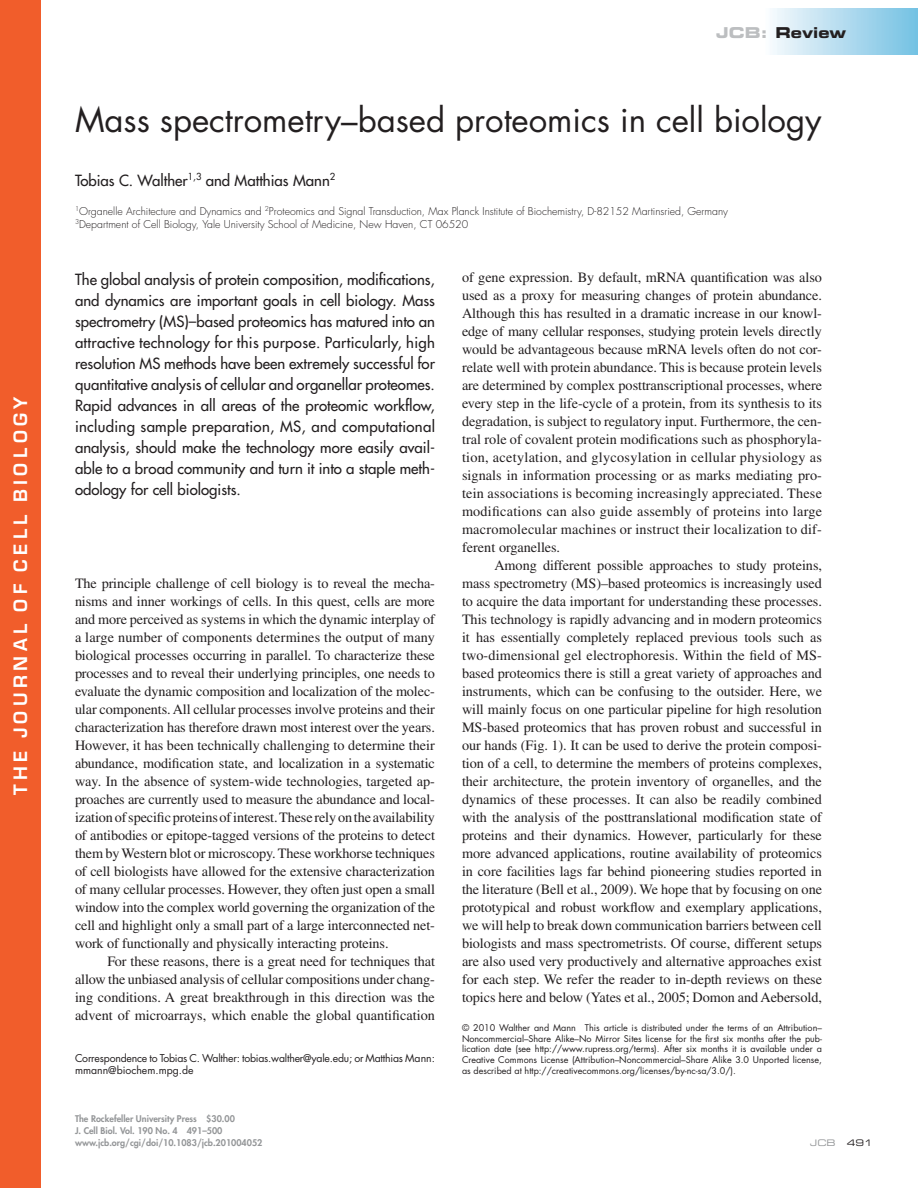
<style>
.page{position:relative;width:918px;height:1188px;background:#fff}
.page>*{position:absolute;margin:0;border:0;box-sizing:border-box;transform-origin:0 0}
.t1{font:33px "Futura Std";color:#231f20}
.t2{font:600 18px "Eurostile";letter-spacing:.25em;color:#fff}
.t3{font:500 15px/21px "Futura Std";color:#231f20;text-align:justify}
.t4{font:15px "Eurostile LT Std Bold Ex 2";color:#231f20}
.t5{font:14.25px/18px "Times LT Std";letter-spacing:-.005em;color:#231f20;text-align:justify}
.t6{font:300 10.5px/13.5px "Futura Std";color:#231f20}
.t7{font:10.5px/12.3px "Futura Std";letter-spacing:-.02em;color:#231f20}
.t8{font:9px/10.8px "Futura Std";color:#231f20;text-align:justify}
.t9{font:800 9px/12px "Futura Std";color:#949698}
.t10{font:9px "Eurostile LT Std Ex 2";color:#949698}
.t11{font:9px "Eurostile LT Std Ex 2";color:#231f20}
.s1{color:#bcbec0}
</style>
<div class="page">
<div style="left:763px;top:8px;width:155px;height:47px;background:linear-gradient(to right,#fbfcfe,#73c0e2)"></div>
<div style="left:0;top:0;width:40px;height:1188px;background:#f15d2b"></div>
<p class="t2" style="left:13px;top:795px;width:400px;rotate:-90deg">THE JOURNAL OF CELL BIOLOGY</p>
<p class="t4" style="left:716px;top:22px;width:132px"><span class="s1">JCB:</span> Review</p>
<h1 class="t1" style="left:75px;top:99px;width:748px">Mass spectrometry–based proteomics in cell biology</h1>
<p class="t3" style="left:75px;top:170px;width:262px">Tobias C. Walther<sup>1,3</sup> and Matthias Mann<sup>2</sup></p>
<p class="t6" style="left:75px;top:204px;width:655px"><sup>1</sup>Organelle Architecture and Dynamics and <sup>2</sup>Proteomics and Signal Transduction, Max Planck Institute of Biochemistry, D-82152 Martinsried, Germany<br><sup>3</sup>Department of Cell Biology, Yale University School of Medicine, New Haven, CT 06520</p>
<p class="t3" style="left:75px;top:269px;width:362px">The global analysis of protein composition, modifications, and dynamics are important goals in cell biology. Mass spectrometry (MS)–based proteomics has matured into an attractive technology for this purpose. Particularly, high resolution MS methods have been extremely successful for quantitative analysis of cellular and organellar proteomes.<br>Rapid advances in all areas of the proteomic workflow, including sample preparation, MS, and computational analysis, should make the technology more easily avail&shy;able to a broad community and turn it into a staple meth&shy;odology for cell biologists.</p>
<p class="t5" style="left:75px;top:574px;width:362px">The principle challenge of cell biology is to reveal the mecha&shy;nisms and inner workings of cells. In this quest, cells are more and more perceived as systems in which the dynamic interplay of a large number of components determines the output of many biological processes occurring in parallel. To characterize these processes and to reveal their underlying principles, one needs to evaluate the dynamic composition and localization of the molec&shy;ular components. All cellular processes involve proteins and their characterization has therefore drawn most interest over the years.<br>However, it has been technically challenging to determine their abundance, modification state, and localization in a systematic way. In the absence of system-wide technologies, targeted ap&shy;proaches are currently used to measure the abundance and local&shy;ization of specific proteins of interest. These rely on the availability of antibodies or epitope-tagged versions of the proteins to detect them by Western blot or microscopy. These workhorse techniques of cell biologists have allowed for the extensive characterization of many cellular processes. However, they often just open a small window into the complex world governing the organization of the cell and highlight only a small part of a large interconnected net&shy;work of functionally and physically interacting proteins.</p>
<p class="t5" style="left:75px;top:952px;width:362px;text-indent:32px">For these reasons, there is a great need for techniques that allow the unbiased analysis of cellular compositions under chang&shy;ing conditions. A great breakthrough in this direction was the advent of microarrays, which enable the global quantification</p>
<p class="t7" style="left:75px;top:1052px;width:362px">Correspondence to Tobias C. Walther: tobias.walther@yale.edu; or Matthias Mann: mmann@biochem.mpg.de</p>
<p class="t9" style="left:75px;top:1112px;width:189px">The Rockefeller University Press $30.00<br>J. Cell Biol. Vol. 190 No. 4 491–500 www.jcb.org/cgi/doi/10.1083/jcb.201004052</p>
<p class="t5" style="left:462px;top:268px;width:362px">of gene expression. By default, mRNA quantification was also used as a proxy for measuring changes of protein abundance.<br>Although this has resulted in a dramatic increase in our knowl&shy;edge of many cellular responses, studying protein levels directly would be advantageous because mRNA levels often do not cor&shy;relate well with protein abundance. This is because protein levels are determined by complex posttranscriptional processes, where every step in the life-cycle of a protein, from its synthesis to its degradation, is subject to regulatory input. Furthermore, the cen&shy;tral role of covalent protein modifications such as phosphoryla&shy;tion, acetylation, and glycosylation in cellular physiology as signals in information processing or as marks mediating pro&shy;tein associations is becoming increasingly appreciated. These modifications can also guide assembly of proteins into large macromolecular machines or instruct their localization to dif&shy;ferent organelles.</p>
<p class="t5" style="left:462px;top:556px;width:362px;text-indent:32px">Among different possible approaches to study proteins, mass spectrometry (MS)–based proteomics is increasingly used to acquire the data important for understanding these processes.<br>This technology is rapidly advancing and in modern proteomics it has essentially completely replaced previous tools such as two-dimensional gel electrophoresis. Within the field of MS&shy;based proteomics there is still a great variety of approaches and instruments, which can be confusing to the outsider. Here, we will mainly focus on one particular pipeline for high resolution MS-based proteomics that has proven robust and successful in our hands (Fig. 1). It can be used to derive the protein composi&shy;tion of a cell, to determine the members of proteins complexes, their architecture, the protein inventory of organelles, and the dynamics of these processes. It can also be readily combined with the analysis of the posttranslational modification state of proteins and their dynamics. However, particularly for these more advanced applications, routine availability of proteomics in core facilities lags far behind pioneering studies reported in the literature (Bell et al., 2009). We hope that by focusing on one prototypical and robust workflow and exemplary applications, we will help to break down communication barriers between cell biologists and mass spectrometrists. Of course, different setups are also used very productively and alternative approaches exist for each step. We refer the reader to in-depth reviews on these topics here and below (Yates et al., 2005; Domon and Aebersold,</p>
<p class="t8" style="left:462px;top:1022px;width:362px">© 2010 Walther and Mann This article is distributed under the terms of an Attribution– Noncommercial–Share Alike–No Mirror Sites license for the first six months after the pub&shy;lication date (see http://www.rupress.org/terms). After six months it is available under a Creative Commons License (Attribution–Noncommercial–Share Alike 3.0 Unported license, as described at http://creativecommons.org/licenses/by-nc-sa/3.0/).</p>
<p class="t10" style="left:810px;top:1136px;width:27px">JCB</p>
<p class="t11" style="left:847px;top:1136px;width:28px">491</p>
</div>
